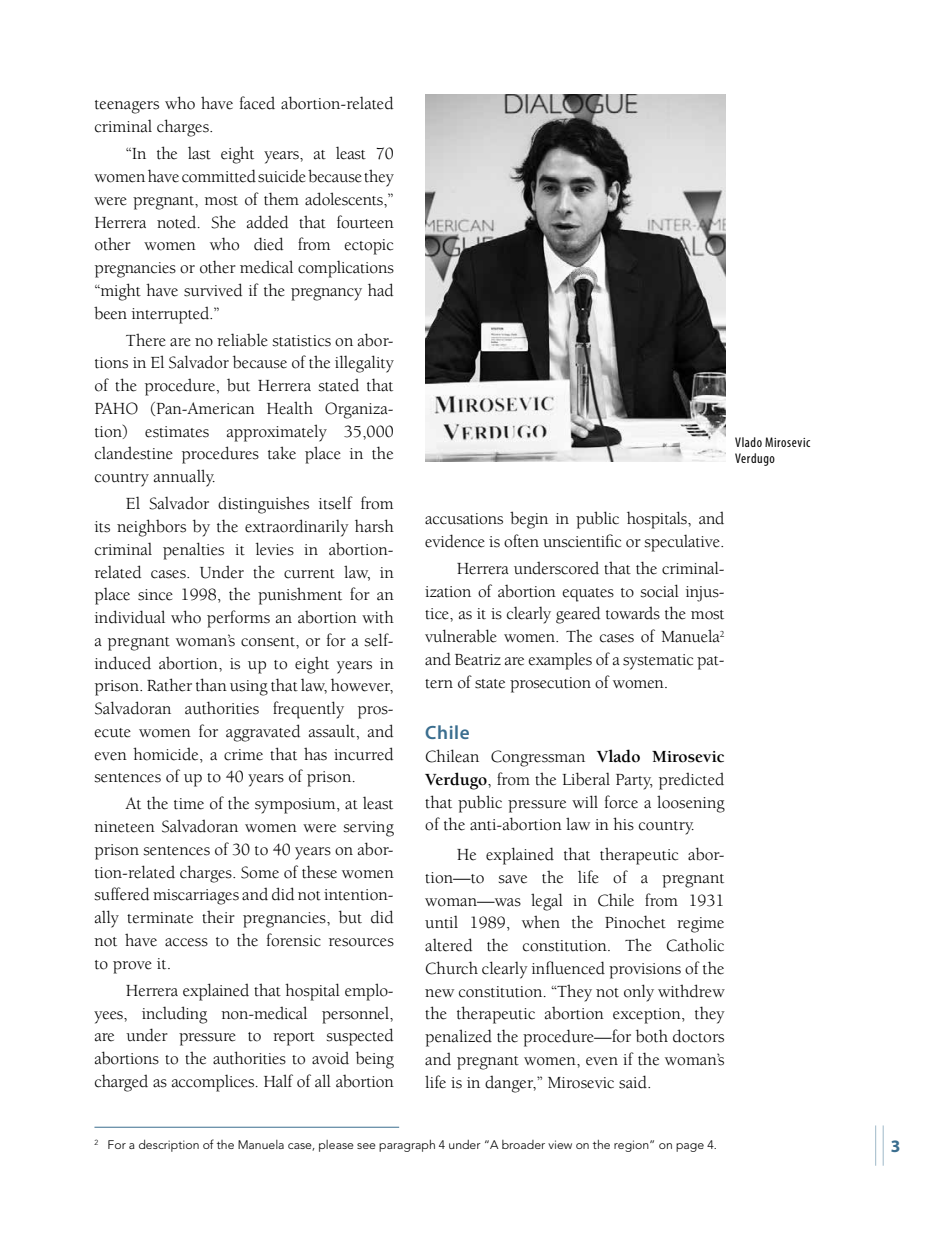
<style>
.page{position:relative;width:945px;height:1260px;background:#fff}
.page>*{position:absolute;margin:0;border:0;box-sizing:border-box;transform-origin:0 0}
.t1{font:600 19.25px "Myriad Pro";letter-spacing:.03em;color:#3b6e8f}
.t2{font:17.5px/22.8px "Berkeley";color:#000;text-align:justify}
.t3{font:700 17.5px "Myriad Pro";color:#3b6e8f}
.t4{font:condensed 14px/15.8px "Myriad Pro";letter-spacing:.04em;color:#000}
.t5{font:300 12.25px "Avenir";color:#000}
.s1{font-weight:700}
</style>
<div class="page">
<hr style="left:875px;top:1125px;width:1px;height:41px;background:#b0c5d2">
<hr style="left:883px;top:1125px;width:1px;height:41px;background:#b0c5d2">
<img style="left:425px;top:95px;width:301px;height:367px">
<hr style="left:94px;top:1127px;width:305px;height:1px;background:#3b6e8f">
<p class="t2" style="left:94px;top:93px;width:301px">teenagers who have faced abortion-related criminal charges.</p>
<p class="t2" style="left:94px;top:143px;width:301px;text-indent:32px">“In the last eight years, at least 70 women have committed suicide because they were pregnant, most of them adolescents,” Herrera noted. She added that fourteen other women who died from ectopic pregnancies or other medical complications “might have survived if the pregnancy had been interrupted.”</p>
<p class="t2" style="left:94px;top:329px;width:301px;text-indent:32px">There are no reliable statistics on abor&shy;tions in El Salvador because of the illegality of the procedure, but Herrera stated that PAHO (Pan-American Health Organiza&shy;tion) estimates approximately 35,000 clandestine procedures take place in the country annually.</p>
<p class="t2" style="left:94px;top:493px;width:301px;text-indent:32px">El Salvador distinguishes itself from its neighbors by the extraordinarily harsh criminal penalties it levies in abortion&shy;related cases. Under the current law, in place since 1998, the punishment for an individual who performs an abortion with a pregnant woman’s consent, or for a self&shy;induced abortion, is up to eight years in prison. Rather than using that law, however, Salvadoran authorities frequently pros&shy;ecute women for aggravated assault, and even homicide, a crime that has incurred sentences of up to 40 years of prison.</p>
<p class="t2" style="left:94px;top:793px;width:301px;text-indent:32px">At the time of the symposium, at least nineteen Salvadoran women were serving prison sentences of 30 to 40 years on abor&shy;tion-related charges. Some of these women suffered miscarriages and did not intention&shy;ally terminate their pregnancies, but did not have access to the forensic resources to prove it.</p>
<p class="t2" style="left:94px;top:979px;width:301px;text-indent:32px">Herrera explained that hospital emplo&shy;yees, including non-medical personnel, are under pressure to report suspected abortions to the authorities to avoid being charged as accomplices. Half of all abortion</p>
<p class="t4" style="left:735px;top:434px;width:77px">Vlado Mirosevic<br>Verdugo</p>
<p class="t2" style="left:425px;top:508px;width:301px">accusations begin in public hospitals, and evidence is often unscientific or speculative.</p>
<p class="t2" style="left:425px;top:557px;width:301px;text-indent:32px">Herrera underscored that the criminal&shy;ization of abortion equates to social injus&shy;tice, as it is clearly geared towards the most vulnerable women. The cases of Manuela<sup>2 </sup>and Beatriz are examples of a systematic pat&shy;tern of state prosecution of women.</p>
<p class="t1" style="left:425px;top:721px;width:46px">Chile</p>
<p class="t2" style="left:425px;top:746px;width:301px">Chilean Congressman <span class="s1">Vlado Mirosevic Verdugo</span>, from the Liberal Party, predicted that public pressure will force a loosening of the anti-abortion law in his country.</p>
<p class="t2" style="left:425px;top:844px;width:301px;text-indent:32px">He explained that therapeutic abor&shy;tion—to save the life of a pregnant woman—was legal in Chile from 1931 until 1989, when the Pinochet regime altered the constitution. The Catholic Church clearly influenced provisions of the new constitution. “They not only withdrew the therapeutic abortion exception, they penalized the procedure—for both doctors and pregnant women, even if the woman’s life is in danger,” Mirosevic said.</p>
<p class="t5" style="left:94px;top:1137px;width:624px"><sup>2</sup> For a description of the Manuela case, please see paragraph 4 under “A broader view on the region” on page 4.</p>
<p class="t3" style="left:891px;top:1135px;width:11px">3</p>
</div>
